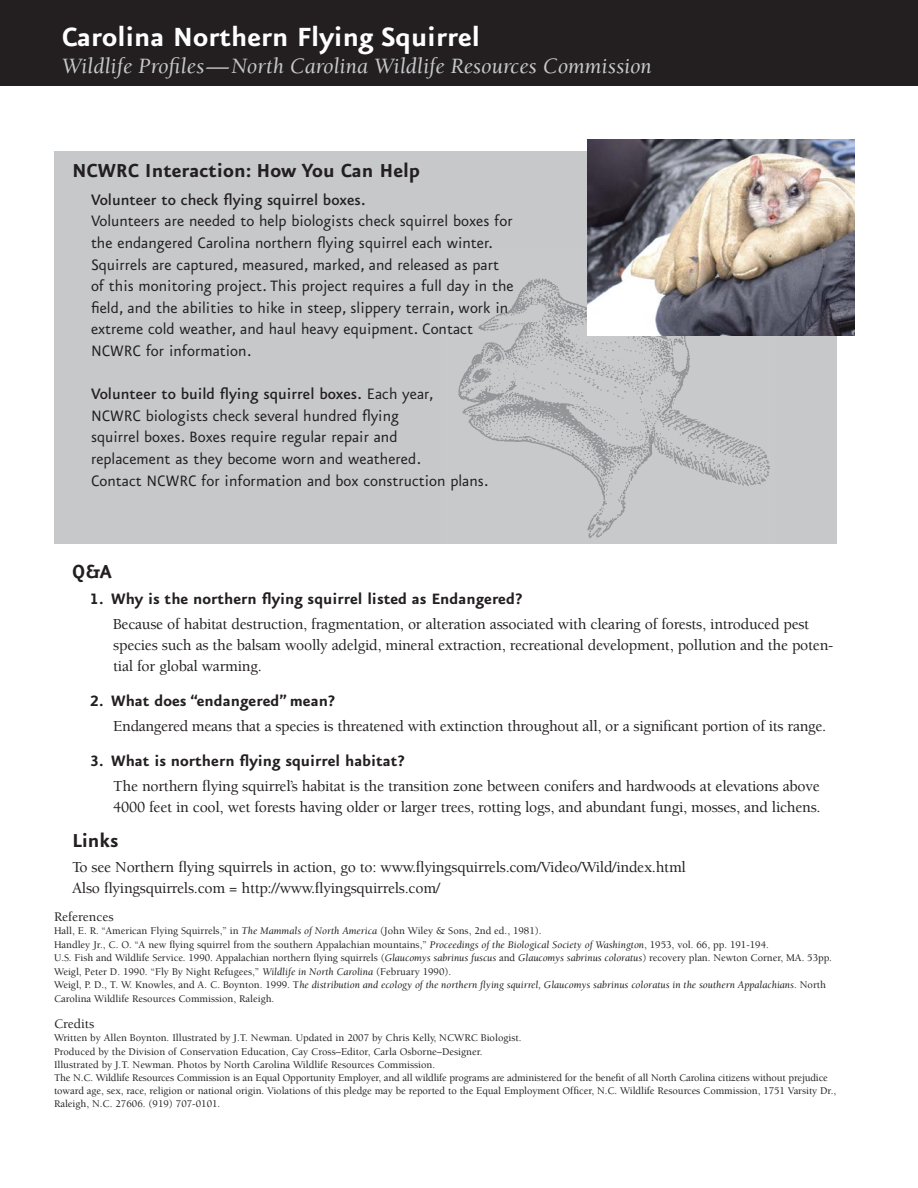
<style>
.page{position:relative;width:918px;height:1188px;background:#fff}
.page>*{position:absolute;margin:0;border:0;box-sizing:border-box;transform-origin:0 0}
.t1{font:700 31.5px "Eureka Sans";color:#fff}
.t2{font:italic 22.5px "Berkeley";color:#c6c8ca}
.t3{font:700 22.5px "Eureka Sans";color:#231f20}
.t4{font:18px/21.6px "Eureka Sans";color:#231f20}
.t5{font:700 18px "Eureka Sans";color:#231f20}
.t6{font:500 18px "Eureka Sans";color:#231f20}
.t7{font:500 15.75px/21px "Berkeley";letter-spacing:-.015em;color:#231f20}
.t8{font:500 13.5px "Berkeley";color:#231f20}
.t9{font:500 10.5px/13.5px "Berkeley";color:#231f20}
.s1{font-weight:500}
.s2{font-family:"Eureka Sans Bold Caps";font-weight:400}
.s3{font-weight:400;font-style:italic}
</style>
<div class="page">
<div style="left:0;top:0;width:918px;height:86px;background:#231f20"></div>
<div style="left:54px;top:151px;width:783px;height:392px;background:#c6c8ca"></div>
<img style="left:458px;top:248px;width:312px;height:290px">
<img style="left:588px;top:140px;width:267px;height:196px">
<h1 class="t1" style="left:62px;top:26px;width:420px">Carolina Northern Flying Squirrel</h1>
<h2 class="t2" style="left:62px;top:57px;width:592px">Wildlife Profiles—North Carolina Wildlife Resources Commission</h2>
<h2 class="t3" style="left:72px;top:162px;width:350px">NCWRC Interaction: How You Can Help</h2>
<h3 class="t6" style="left:91px;top:193px;width:276px">Volunteer to check flying squirrel boxes.</h3>
<p class="t4" style="left:91px;top:212px;width:424px">Volunteers are needed to help biologists check squirrel boxes for the endangered Car olina northern flying squirrel each winter.<br>Squirrels are captured, measured, marked, and released as part of this monitoring project. This project requires a full day in the field, and the abilities to hike in steep, slippery terrain, work in extreme cold weather, and haul heavy equipment. Contact NCWRC for information.</p>
<p class="t4" style="left:91px;top:385px;width:399px"><span class="s1">Volunteer to build flying squirrel boxes.</span> Each year,<br>NCWRC biologists check several hundred flying<br>squirrel boxes. Boxes require regular repair and<br>replacement as they become worn and weathered.<br>Contact NCWRC for information and box construction plans.</p>
<h2 class="t3" style="left:72px;top:564px;width:41px">Q&amp;A</h2>
<h3 class="t5" style="left:90px;top:592px;width:434px"><span class="s2">1</span>. Why is the northern flying squirrel listed as Endangered?</h3>
<p class="t7" style="left:113px;top:615px;width:722px">Because of habitat destruction, fragmentation, or alteration associated with clearing of forests, introduced pest species such as the balsam woolly adelgid, mineral extraction, recreational development, pollution and the poten&shy;tial for global warming.</p>
<h3 class="t5" style="left:90px;top:694px;width:247px"><span class="s2">2</span>. What does “endangered” mean?</h3>
<h3 class="t7" style="left:113px;top:717px;width:714px">Endangered means that a species is threatened with extinction throughout all, or a significant portion of its range.</h3>
<h3 class="t5" style="left:90px;top:754px;width:317px"><span class="s2">3</span>. What is northern flying squirrel habitat?</h3>
<h3 class="t7" style="left:113px;top:777px;width:709px">The northern flying squirrel’s habitat is the transition zone between conifers and hardwoods at elevations above<br>4000 feet in cool, wet forests having older or larger trees, rotting logs, and abundant fungi, mosses, and lichens.</h3>
<h2 class="t3" style="left:72px;top:832px;width:48px">Links</h2>
<h3 class="t7" style="left:72px;top:858px;width:616px">To see Northern flying squirrels in action, go to: www.flyingsquirrels.com/Video/Wild/index.html<br>Also flyingsquirrels.com = http://www.flyingsquirrels.com/</h3>
<p class="t8" style="left:54px;top:911px;width:61px">References</p>
<p class="t9" style="left:54px;top:925px;width:779px">Hall, E. R. ‘‘American Flying Squirrels,” in <span class="s3">The Mammals of North America</span> (John Wiley &amp; Sons, 2nd ed., 1981).<br>Handley Jr., C. O. ‘‘A new flying squirrel from the southern Appalachian mountains,” <span class="s3">Proceedings of the Biological Society of Washington</span>, 1953, vol. 66, pp. 191-194.<br>U.S. Fish and Wildlife Service. 1990. Appalachian northern flying squirrels (<span class="s3">Glaucomys sabrinus fuscus</span> and <span class="s3">Glaucomys sabrinus coloratus</span>) recovery plan. Newton Corner, MA. 53pp.<br>Weigl, Peter D. 1990. “Fly By Night Refugees,” <span class="s3">Wildlife in North Carolina</span> (February 1990).<br>Weigl, P. D., T. W. Knowles, and A. C. Boynton. 1999. T<span class="s3">he distribution and ecology of the northern flying squirrel, Glaucomys sabrinus coloratus in the southern Appalachians</span>. North Carolina Wildlife Resources Commission, Raleigh.</p>
<p class="t8" style="left:54px;top:1018px;width:42px">Credits</p>
<p class="t9" style="left:54px;top:1032px;width:784px">Written by Allen Boynton. Illustrated by J.T. Newman. Updated in 2007 by Chris Kelly, NCWRC Biologist.<br>Produced by the Division of Conservation Education, Cay Cross–Editor, Carla Osborne–Designer.<br>Illustrated by J.T. Newman. Photos by North Carolina Wildlife Resources Commission.<br>The N.C. Wildlife Resources Commission is an Equal Opportunity Employer, and all wildlife programs are administered for the benefit of all North Carolina citizens without prejudice toward age, sex, race, religion or national origin. Violations of this pledge may be reported to the Equal Employment Officer, N.C. Wildlife Resources Commission, 1751 Varsity Dr., Raleigh, N.C. 27606. (919) 707-0101.</p>
</div>
